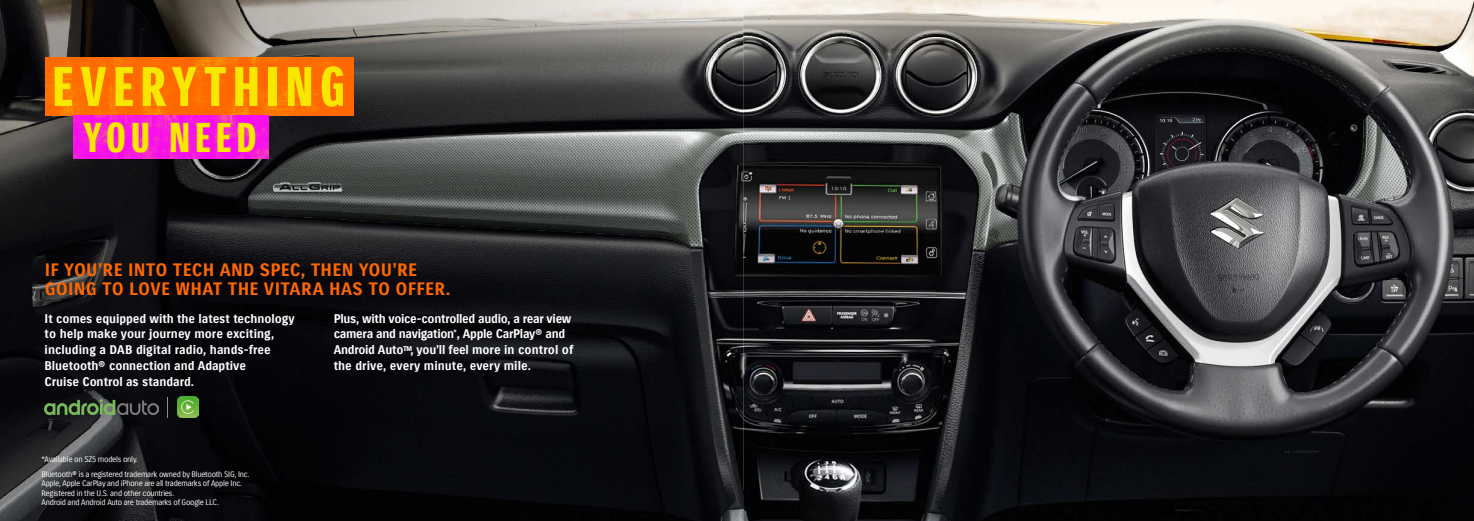
<style>
.page{position:relative;width:1474px;height:521px;background:#fff}
.page>*{position:absolute;margin:0;border:0;box-sizing:border-box;transform-origin:0 0}
.t1{font:53.99px "Suzuki PRO Headline";letter-spacing:.115em;color:#fae700}
.t2{font:40.51px "Suzuki PRO Headline";letter-spacing:.115em;color:#fae700}
.t3{font:17.5px/18.4px "Suzuki PRO Bold";letter-spacing:.01em;color:#ff6700}
.t4{font:12.25px/15.8px "Suzuki PRO Bold";letter-spacing:-.005em;color:#fff}
.t5{font:7.88px/9.5px "Suzuki PRO Regular";letter-spacing:-.035em;color:#fff}
</style>
<div class="page">
<img style="left:743px;top:0;width:730px;height:521px">
<img style="left:0;top:0;width:743px;height:60px">
<img style="left:0;top:60px;width:61px;height:461px">
<img style="left:341px;top:60px;width:402px;height:461px">
<img style="left:61px;top:115px;width:280px;height:7px">
<img style="left:61px;top:122px;width:31px;height:399px">
<img style="left:248px;top:122px;width:93px;height:399px">
<img style="left:92px;top:159px;width:156px;height:362px">
<img style="left:45px;top:57px;width:308px;height:58px">
<img style="left:74px;top:115px;width:194px;height:44px">
<img style="left:45px;top:400px;width:113px;height:15px">
<img style="left:178px;top:397px;width:20px;height:20px">
<svg style="left:167px;top:397px;width:1px;height:20px"></svg>
<h1 class="t1" style="left:52px;top:54px;width:294px">EVERYTHING</h1>
<h2 class="t2" style="left:84px;top:113px;width:175px">YOU NEED</h2>
<h3 class="t3" style="left:45px;top:261px;width:407px">IF YOU’RE INTO TECH AND SPEC, THEN YOU’RE<br>GOING TO LOVE WHAT THE VITARA HAS TO OFFER.</h3>
<p class="t4" style="left:45px;top:311px;width:252px">It comes equipped with the latest technology to help make your journey more exciting, including a DAB digital radio, hands-free Bluetooth® connection and Adaptive<br>Cruise Control as standard.</p>
<p class="t4" style="left:334px;top:311px;width:241px">Plus, with voice-controlled audio, a rear view camera and navigation<sup>*</sup>, Apple CarPlay® and Android Auto™, you’ll feel more in control of the drive, every minute, every mile.</p>
<p class="t5" style="left:41px;top:452px;width:210px;line-height:14.4px">*Available on SZ5 models only.<br>Bluetooth® is a registered trademark owned by Bluetooth SIG, Inc.</p>
<p class="t5" style="left:41px;top:479px;width:202px">Apple, Apple CarPlay and iPhone are all trademarks of Apple Inc.<br>Registered in the U.S. and other countries.<br>Android and Android Auto are trademarks of Google LLC.</p>
</div>
